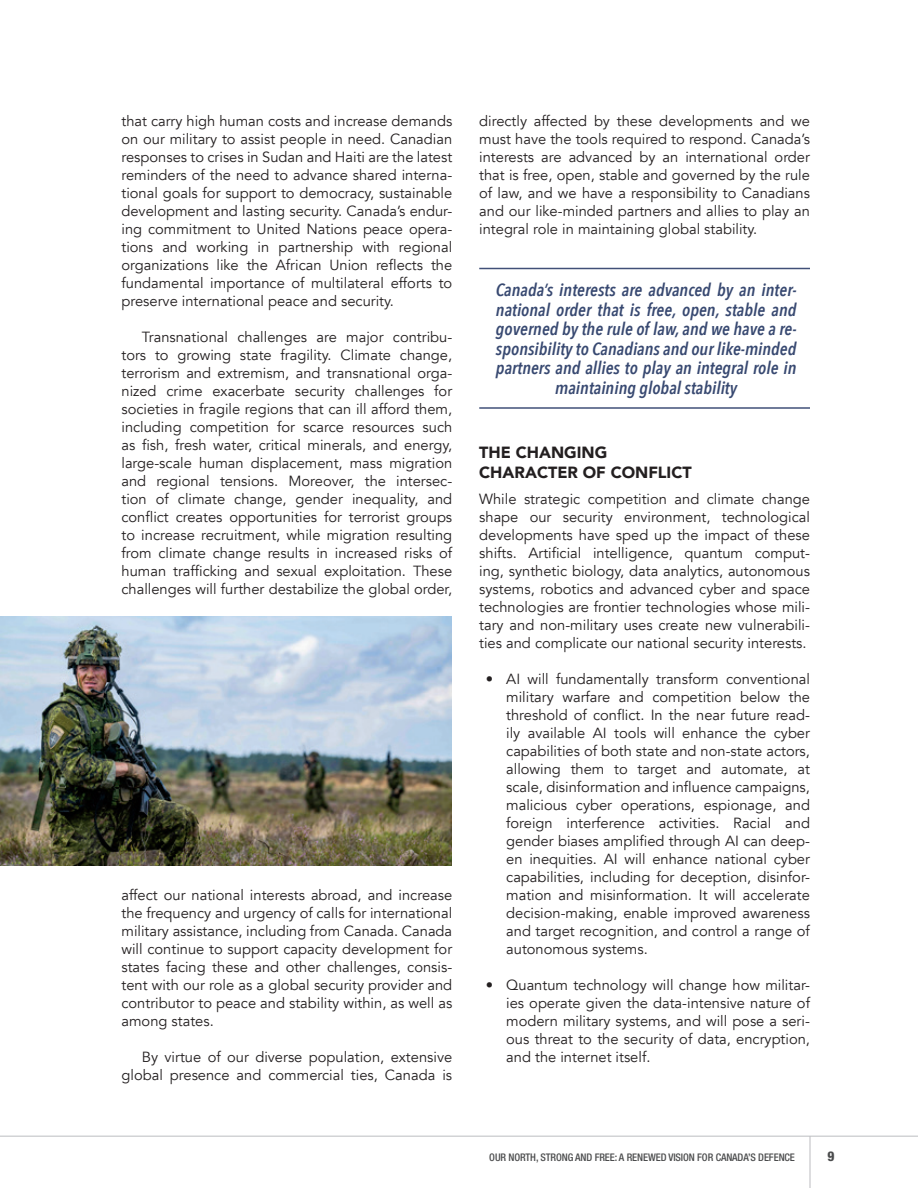
<style>
.page{position:relative;width:918px;height:1188px;background:#fff}
.page>*{position:absolute;margin:0;border:0;box-sizing:border-box;transform-origin:0 0}
.t1{font:italic 600 17.7px/19.5px "Avenir Next Condensed";color:#384971;text-align:center}
.t2{font:900 16.2px/19.5px "Avenir";color:#231f20}
.t3{font:14.7px/18px "Avenir";color:#231f20;text-align:justify}
.t4{font:800 condensed 13.5px "Helvetica Neue LT Std";color:#4b4c4d}
.t5{font:500 condensed 10.5px "Helvetica Neue LT Std";letter-spacing:-.01em;color:#4b4c4d}
</style>
<div class="page">
<hr style="left:0;top:1136px;width:918px;height:1px;background:#bcbdc0">
<hr style="left:810px;top:1136px;width:1px;height:52px;background:#bcbdc0">
<hr style="left:479px;top:268px;width:331px;height:1px;background:#415078">
<hr style="left:479px;top:407px;width:331px;height:2px;background:#415078">
<img style="left:0;top:617px;width:451px;height:248px">
<p class="t3" style="left:122px;top:112px;width:332px">that carry high human costs and increase demands on our military to assist people in need. Canadian responses to crises in Sudan and Haiti are the latest reminders of the need to advance shared interna&shy;tional goals for support to democracy, sustainable development and lasting security. Canada’s endur&shy;ing commitment to United Nations peace opera&shy;tions and working in partnership with regional organizations like the African Union reflects the fundamental importance of multilateral efforts to preserve international peace and security.</p>
<p class="t3" style="left:122px;top:328px;width:332px;text-indent:20px">Transnational challenges are major contribu&shy;tors to growing state fragility. Climate change, terrorism and extremism, and transnational orga&shy;nized crime exacerbate security challenges for societies in fragile regions that can ill afford them, including competition for scarce resources such as fish, fresh water, critical minerals, and energy, large-scale human displacement, mass migration and regional tensions. Moreover, the intersec&shy;tion of climate change, gender inequality, and conflict creates opportunities for terrorist groups to increase recruitment, while migration resulting from climate change results in increased risks of human trafficking and sexual exploitation. These challenges will further destabilize the global order,</p>
<p class="t3" style="left:122px;top:886px;width:332px">affect our national interests abroad, and increase the frequency and urgency of calls for international military assistance, including from Canada. Canada will continue to support capacity development for states facing these and other challenges, consis&shy;tent with our role as a global security provider and contributor to peace and stability within, as well as among states.</p>
<p class="t3" style="left:122px;top:1048px;width:332px;text-align:right">By virtue of our diverse population, extensive global presence and commercial ties, Canada is</p>
<p class="t3" style="left:479px;top:112px;width:332px">directly affected by these developments and we must have the tools required to respond. Canada’s interests are advanced by an international order that is free, open, stable and governed by the rule of law, and we have a responsibility to Canadians and our like-minded partners and allies to play an integral role in maintaining global stability.</p>
<p class="t1" style="left:496px;top:280px;width:302px">Canada’s interests are advanced by an inter&shy;national order that is free, open, stable and governed by the rule of law, and we have a re&shy;sponsibility to Canadians and our like-minded partners and allies to play an integral role in maintaining global stability</p>
<p class="t2" style="left:479px;top:442px;width:214px">THE CHANGING<br>CHARACTER OF CONFLICT</p>
<p class="t3" style="left:479px;top:490px;width:332px">While strategic competition and climate change shape our security environment, technological developments have sped up the impact of these shifts. Artificial intelligence, quantum comput&shy;ing, synthetic biology, data analytics, autonomous systems, robotics and advanced cyber and space technologies are frontier technologies whose mili&shy;tary and non-military uses create new vulnerabili&shy;ties and complicate our national security interests.</p>
<p class="t3" style="left:506px;top:670px;width:305px;text-indent:-20px">• AI will fundamentally transform conventional military warfare and competition below the threshold of conflict. In the near future read&shy;ily available AI tools will enhance the cyber capabilities of both state and non-state actors, allowing them to target and automate, at scale, disinformation and influence campaigns, malicious cyber operations, espionage, and foreign interference activities. Racial and gender biases amplified through AI can deep&shy;en inequities. AI will enhance national cyber capabilities, including for deception, disinfor&shy;mation and misinformation. It will accelerate decision-making, enable improved awareness and target recognition, and control a range of autonomous systems.</p>
<p class="t3" style="left:506px;top:976px;width:305px;text-indent:-20px">• Quantum technology will change how militar&shy;ies operate given the data-intensive nature of modern military systems, and will pose a seri&shy;ous threat to the security of data, encryption, and the internet itself.</p>
<p class="t5" style="left:489px;top:1151px;width:307px">OUR NORTH, STRONG AND FREE: A RENEWED VISION FOR CANADA’S DEFENCE</p>
<p class="t4" style="left:828px;top:1148px;width:9px">9</p>
</div>
